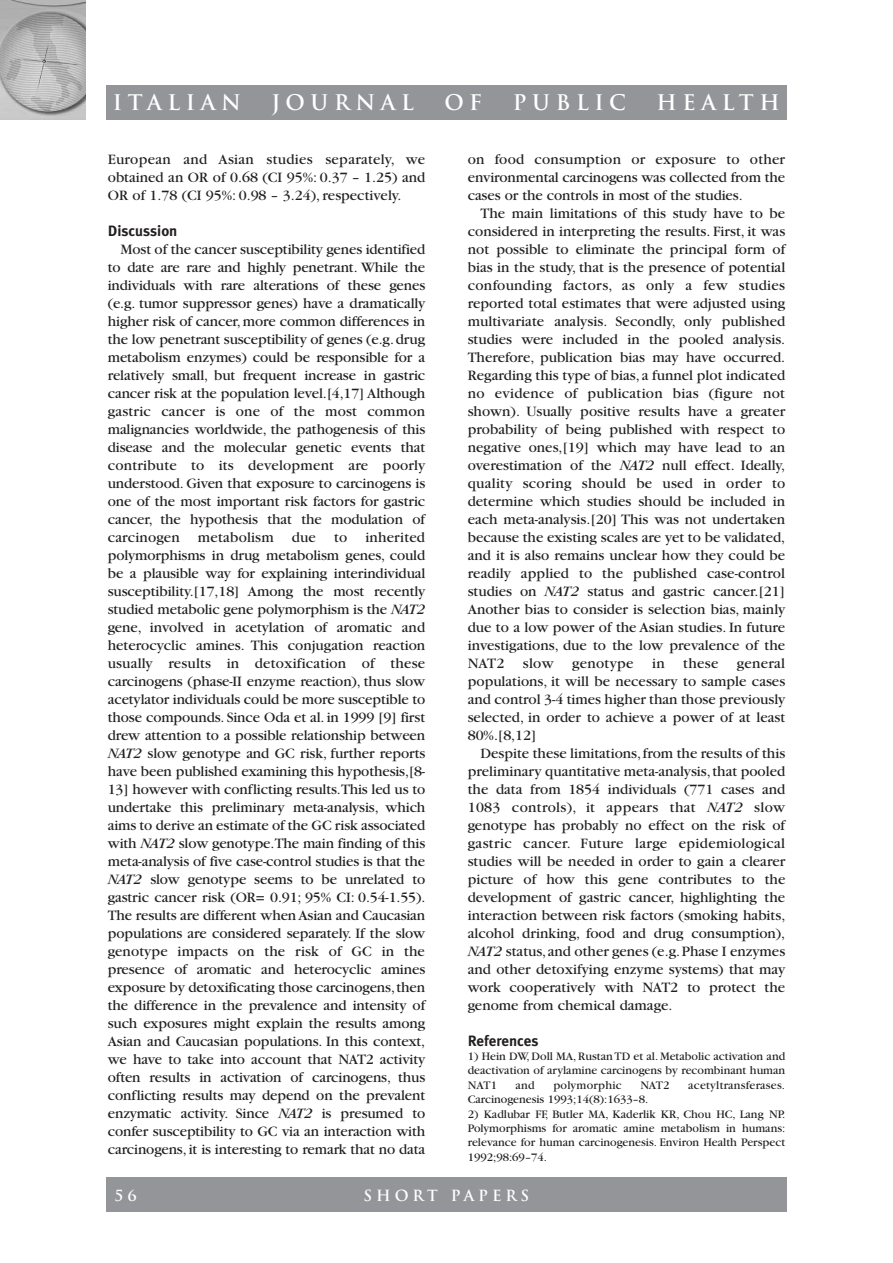
<style>
.page{position:relative;width:893px;height:1263px;background:#fff}
.page>*{position:absolute;margin:0;border:0;box-sizing:border-box;transform-origin:0 0}
.t1{font:700 21px "Trajan";letter-spacing:.265em;color:#fff}
.t2{font:15px/18px "Garamond";color:#231f20;text-align:justify}
.t3{font:700 15px "Meta Plus";color:#231f20}
.t4{font:700 15px "Trajan";letter-spacing:.255em;color:#fff}
.t5{font:12px/14.4px "Garamond";color:#231f20;text-align:justify}
.t6{font:12px "Garamond";letter-spacing:.02em;color:#231f20}
.s1{font-style:italic}
</style>
<div class="page">
<div style="left:106px;top:85px;width:681px;height:34px;background:#939598"></div>
<img style="left:0;top:0;width:85px;height:119px">
<div style="left:106px;top:1178px;width:681px;height:34px;background:#939598"></div>
<h1 class="t1" style="left:113px;top:90px;width:130px">ITALIAN</h1>
<h1 class="t1" style="left:271px;top:90px;width:144px">JOURNAL</h1>
<h1 class="t1" style="left:444px;top:90px;width:39px">O F</h1>
<h1 class="t1" style="left:513px;top:90px;width:115px">PUBLIC</h1>
<h1 class="t1" style="left:657px;top:90px;width:125px">HEALTH</h1>
<p class="t2" style="left:108px;top:151px;width:319px">European and Asian studies separately, we obtained an OR of 0.68 (CI 95%: 0.37 – 1.25) and OR of 1.78 (CI 95%: 0.98 – 3.24), respectively.</p>
<p class="t3" style="left:108px;top:222px;width:71px">Discussion</p>
<p class="t2" style="left:108px;top:241px;width:319px;text-indent:13px">Most of the cancer susceptibility genes identified to date are rare and highly penetrant. While the individuals with rare alterations of these genes (e.g. tumor suppressor genes) have a dramatically higher risk of cancer, more common differences in the low penetrant susceptibility of genes (e.g.drug metabolism enzymes) could be responsible for a relatively small, but frequent increase in gastric cancer risk at the population level.[4,17] Although gastric cancer is one of the most common malignancies worldwide, the pathogenesis of this disease and the molecular genetic events that contribute to its development are poorly understood. Given that exposure to carcinogens is one of the most important risk factors for gastric cancer, the hypothesis that the modulation of carcinogen metabolism due to inherited polymorphisms in drug metabolism genes, could be a plausible way for explaining interindividual susceptibility.[17,18] Among the most recently studied metabolic gene polymorphism is the <span class="s1">NAT2 </span>gene, involved in acetylation of aromatic and heterocyclic amines. This conjugation reaction usually results in detoxification of these carcinogens (phase-II enzyme reaction), thus slow acetylator individuals could be more susceptible to those compounds. Since Oda et al. in 1999 [9] first drew attention to a possible relationship between <span class="s1">NAT2</span> slow genotype and GC risk, further reports have been published examining this hypothesis,[8- 13] however with conflicting results.This led us to undertake this preliminary meta-analysis, which aims to derive an estimate of the GC risk associated with <span class="s1">NAT2</span> slow genotype.The main finding of this meta-analysis of five case-control studies is that the <span class="s1">NAT2</span> slow genotype seems to be unrelated to gastric cancer risk (OR= 0.91; 95% CI: 0.54-1.55).<br>The results are different when Asian and Caucasian populations are considered separately. If the slow genotype impacts on the risk of GC in the presence of aromatic and heterocyclic amines exposure by detoxificating those carcinogens,then the difference in the prevalence and intensity of such exposures might explain the results among Asian and Caucasian populations. In this context, we have to take into account that NAT2 activity often results in activation of carcinogens, thus conflicting results may depend on the prevalent enzymatic activity. Since <span class="s1">NAT2</span> is presumed to confer susceptibility to GC via an interaction with carcinogens, it is interesting to remark that no data</p>
<p class="t2" style="left:468px;top:151px;width:319px">on food consumption or exposure to other environmental carcinogens was collected from the cases or the controls in most of the studies.</p>
<p class="t2" style="left:468px;top:205px;width:319px;text-indent:13px">The main limitations of this study have to be considered in interpreting the results. First, it was not possible to eliminate the principal form of bias in the study, that is the presence of potential confounding factors, as only a few studies reported total estimates that were adjusted using multivariate analysis. Secondly, only published studies were included in the pooled analysis.<br>Therefore, publication bias may have occurred.<br>Regarding this type of bias,a funnel plot indicated no evidence of publication bias (figure not shown). Usually positive results have a greater probability of being published with respect to negative ones,[19] which may have lead to an overestimation of the <span class="s1">NAT2</span> null effect. Ideally, quality scoring should be used in order to determine which studies should be included in each meta-analysis.[20] This was not undertaken because the existing scales are yet to be validated, and it is also remains unclear how they could be readily applied to the published case-control studies on <span class="s1">NAT2</span> status and gastric cancer.[21] Another bias to consider is selection bias, mainly due to a low power of the Asian studies. In future investigations, due to the low prevalence of the NAT2 slow genotype in these general populations, it will be necessary to sample cases and control 3-4 times higher than those previously selected, in order to achieve a power of at least 80%.[8,12]</p>
<p class="t2" style="left:468px;top:745px;width:319px;text-indent:13px">Despite these limitations,from the results of this preliminary quantitative meta-analysis,that pooled the data from 1854 individuals (771 cases and 1083 controls), it appears that <span class="s1">NAT2</span> slow genotype has probably no effect on the risk of gastric cancer. Future large epidemiological studies will be needed in order to gain a clearer picture of how this gene contributes to the development of gastric cancer, highlighting the interaction between risk factors (smoking habits, alcohol drinking, food and drug consumption), <span class="s1">NAT2</span> status,and other genes (e.g.Phase I enzymes and other detoxifying enzyme systems) that may work cooperatively with NAT2 to protect the genome from chemical damage.</p>
<p class="t3" style="left:468px;top:1032px;width:72px">References</p>
<p class="t5" style="left:468px;top:1050px;width:319px">1) Hein DW, Doll MA, Rustan TD et al. Metabolic activation and deactivation of arylamine carcinogens by recombinant human NAT1</p>
<p class="t5" style="left:516px;top:1079px;width:21px">and</p>
<p class="t6" style="left:553px;top:1081px;width:70px">polymorphic</p>
<p class="t5" style="left:640px;top:1079px;width:31px">NAT2</p>
<p class="t6" style="left:688px;top:1081px;width:98px">acetyltransferases.</p>
<p class="t5" style="left:468px;top:1093px;width:182px">Carcinogenesis 1993;14(8):1633–8.</p>
<p class="t5" style="left:468px;top:1108px;width:319px">2) Kadlubar FF, Butler MA, Kaderlik KR, Chou HC, Lang NP.<br>Polymorphisms for aromatic amine metabolism in humans: relevance for human carcinogenesis. Environ Health Perspect 1992;98:69–74.</p>
<p class="t4" style="left:115px;top:1186px;width:24px">5 6</p>
<p class="t4" style="left:364px;top:1186px;width:167px">SHORT PAPERS</p>
</div>
